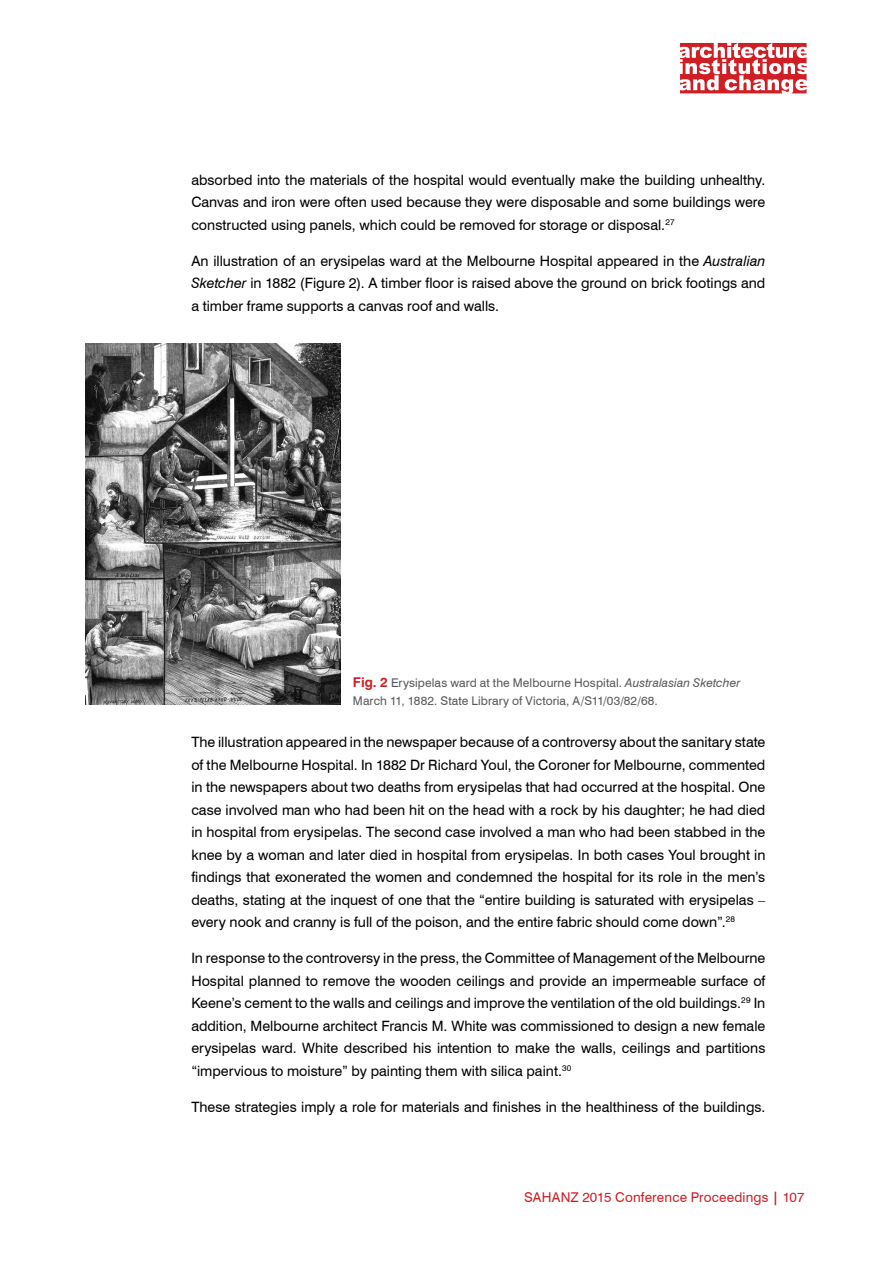
<style>
.page{position:relative;width:893px;height:1263px;background:#fff}
.page>*{position:absolute;margin:0;border:0;box-sizing:border-box;transform-origin:0 0}
.t1{font:14.25px/22.5px "Swiss 721 BT";color:#000;text-align:justify}
.t2{font:13.5px "Swiss 721 BT";letter-spacing:.015em;color:#cf1f25}
.t3{font:12px/18px "Swiss 721 BT";letter-spacing:.01em;color:#58595b}
.s1{font-style:italic}
.s2{font-weight:700;font-size:13.5px;color:#cf1f25}
.s3{font-weight:700}
</style>
<div class="page">
<svg style="left:680px;top:43px;width:126px;height:50px"></svg>
<img style="left:85px;top:343px;width:255px;height:362px">
<p class="t1" style="left:191px;top:168px;width:576px">absorbed into the materials of the hospital would eventually make the building unhealthy.<br>Canvas and iron were often used because they were disposable and some buildings were constructed using panels, which could be removed for storage or disposal.<sup>27</sup></p>
<p class="t1" style="left:191px;top:249px;width:576px">An illustration of an erysipelas ward at the Melbourne Hospital appeared in the <span class="s1">Australian Sketcher</span> in 1882 (Figure 2). A timber floor is raised above the ground on brick footings and a timber frame supports a canvas roof and walls.</p>
<p class="t3" style="left:353px;top:673px;width:389px"><span class="s2">Fig. 2</span> Erysipelas ward at the Melbourne Hospital. <span class="s1">Australasian Sketcher<br></span>March 11, 1882. State Library of Victoria, A/S11/03/82/68.</p>
<p class="t1" style="left:191px;top:731px;width:576px">The illustration appeared in the newspaper because of a controversy about the sanitary state of the Melbourne Hospital. In 1882 Dr Richard Youl, the Coroner for Melbourne, commented in the newspapers about two deaths from erysipelas that had occurred at the hospital. One case involved man who had been hit on the head with a rock by his daughter; he had died in hospital from erysipelas. The second case involved a man who had been stabbed in the knee by a woman and later died in hospital from erysipelas. In both cases Youl brought in findings that exonerated the women and condemned the hospital for its role in the men’s deaths, stating at the inquest of one that the “entire building is saturated with erysipelas – every nook and cranny is full of the poison, and the entire fabric should come down”.<sup>28</sup></p>
<p class="t1" style="left:191px;top:947px;width:576px">In response to the controversy in the press, the Committee of Management of the Melbourne Hospital planned to remove the wooden ceilings and provide an impermeable surface of Keene’s cement to the walls and ceilings and improve the ventilation of the old buildings.<sup>29</sup> In addition, Melbourne architect Francis M. White was commissioned to design a new female erysipelas ward. White described his intention to make the walls, ceilings and partitions “impervious to moisture” by painting them with silica paint.<sup>30</sup></p>
<p class="t1" style="left:191px;top:1095px;width:576px">These strategies imply a role for materials and finishes in the healthiness of the buildings.</p>
<p class="t2" style="left:524px;top:1188px;width:282px">SAHANZ 2015 Conference Proceedings <span class="s3">|</span> 107</p>
</div>
